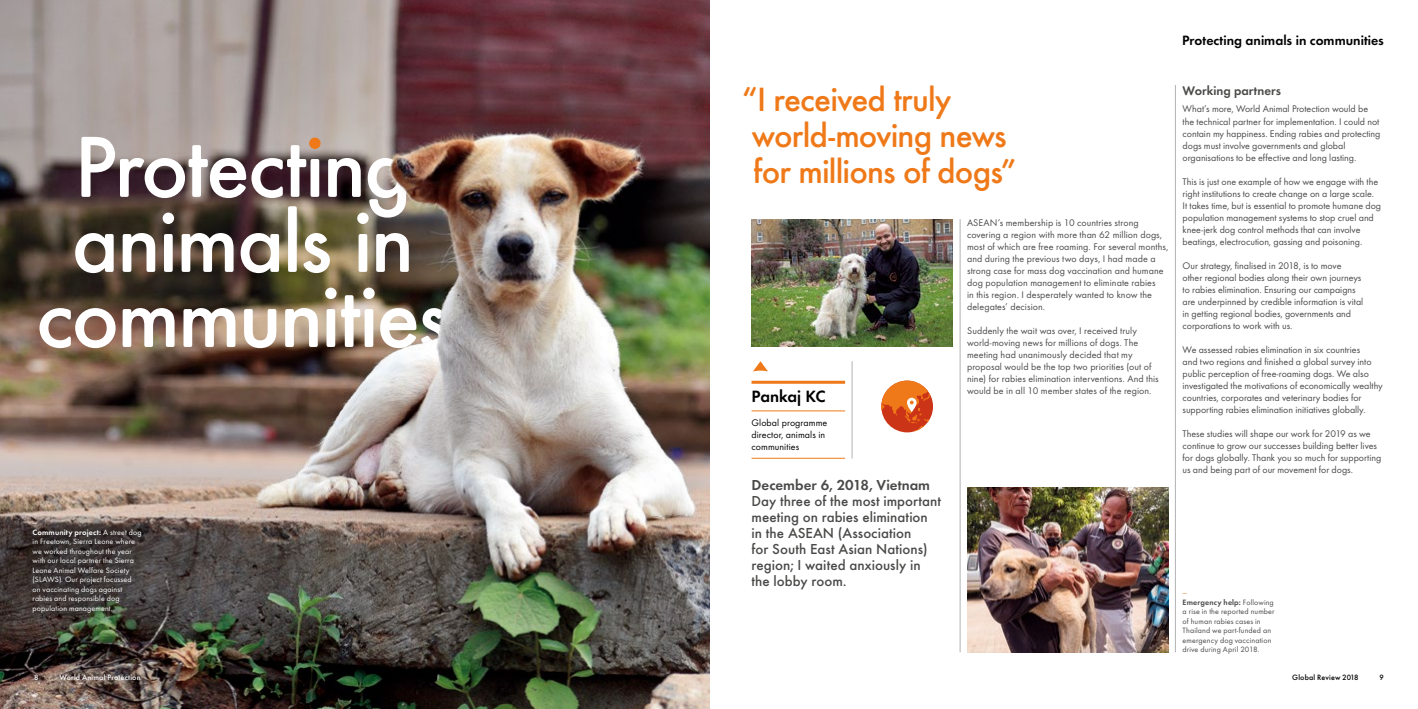
<style>
.page{position:relative;width:1418px;height:709px;background:#fff}
.page>*{position:absolute;margin:0;border:0;box-sizing:border-box;transform-origin:0 0}
.t1{font:500 35px/36px "Futura Round";letter-spacing:-.025em;color:#ef7918}
.t2{font:600 17px "Futura Round";letter-spacing:-.01em;color:#000}
.t3{font:500 15px/16px "Futura Round";color:#4a4a49}
.t4{font:600 15px "Futura Round";color:#4a4a49}
.t5{font:600 14px "Futura Round";color:#000}
.t6{font:600 13px "Futura Round";color:#4a4a49}
.t7{font:10px/12px "Futura Round";letter-spacing:-.005em;color:#4a4a49}
.t8{font:10px/12px "Futura Round";letter-spacing:.005em;color:#000}
.t9{font:8px/9.5px "Futura Round";letter-spacing:.015em;color:#fff}
.t10{font:8px/9.5px "Futura Round";letter-spacing:.015em;color:#4a4a49}
.t11{font:500 8px "Futura Round";letter-spacing:.02em;color:#fff}
.t12{font:500 8px "Futura Round";letter-spacing:.015em;color:#000}
.s1{font-weight:600}
.s2{color:#f28f3c}
</style>
<div class="page">
<img style="left:0;top:0;width:709px;height:709px">
<svg style="left:40px;top:287px;width:407px;height:61px"></svg>
<svg style="left:75px;top:137px;width:334px;height:136px"></svg>
<div style="left:309px;top:137px;width:11px;height:12px;background:#ef7918;border-radius:50%"></div>
<hr style="left:959px;top:219px;width:1px;height:433px;background:#b3b2b2">
<hr style="left:1175px;top:85px;width:1px;height:567px;background:#b3b2b2">
<hr style="left:852px;top:361px;width:1px;height:97px;background:#b3b2b2">
<img style="left:751px;top:219px;width:201px;height:127px">
<img style="left:967px;top:488px;width:201px;height:164px">
<div style="left:24px;top:514px;width:127px;height:106px;background:#000;opacity:.75"></div>
<hr style="left:751px;top:381px;width:94px;height:3px;background:#ef7918">
<hr style="left:751px;top:411px;width:94px;height:1px;background:#ef7918">
<hr style="left:751px;top:458px;width:94px;height:1px;background:#ef7918">
<svg style="left:753px;top:361px;width:15px;height:10px"></svg>
<svg style="left:881px;top:380px;width:52px;height:52px"></svg>
<p class="t9" style="left:33px;top:517px;width:111px">—<br><span class="s1">Community project:</span> A street dog in Freetown, Sierra Leone where we worked throughout the year with our local partner the Sierra<br>Leone Animal Welfare Society (SLAWS). Our project focussed<br>on vaccinating dogs against rabies and responsible dog population management.</p>
<p class="t11" style="left:34px;top:671px;width:6px">8</p>
<p class="t11" style="left:60px;top:671px;width:82px">World Animal Protection</p>
<h3 class="t5" style="left:1182px;top:29px;width:203px">Protecting animals in communities</h3>
<h1 class="t1" style="left:742px;top:78px;width:276px">“I received truly world-moving news for millions of dogs”</h1>
<p class="t7" style="left:967px;top:216px;width:203px">ASEAN’s membership is 10 countries strong covering a region with more than 62 million dogs, most of which are free roaming. For several months, and during the previous two days, I had made a strong case for mass dog vaccination and humane dog population management to eliminate rabies<br>in this region. I desperately wanted to know the delegates’ decision.</p>
<p class="t7" style="left:967px;top:324px;width:193px">Suddenly the wait was over, I received truly world-moving news for millions of dogs. The meeting had unanimously decided that my proposal would be the top two priorities (out of nine) for rabies elimination interventions. And this would be in all 10 member states of the region.</p>
<h2 class="t2" style="left:751px;top:384px;width:76px">Pankaj KC</h2>
<p class="t8" style="left:751px;top:415px;width:77px">Global programme director, animals in communities</p>
<h3 class="t4" style="left:751px;top:473px;width:180px">December 6, 2018, Vietnam</h3>
<h3 class="t3" style="left:751px;top:492px;width:191px">Day three of the most important meeting on rabies elimination in the ASEAN (Association<br>for South East Asian Nations) region; I waited anxiously in the lobby room.</h3>
<h3 class="t6" style="left:1182px;top:81px;width:100px">Working partners</h3>
<p class="t7" style="left:1182px;top:102px;width:199px">What’s more, World Animal Protection would be the technical partner for implementation. I could not contain my happiness. Ending rabies and protecting dogs must involve governments and global organisations to be effective and long lasting.</p>
<p class="t7" style="left:1182px;top:174px;width:200px">This is just one example of how we engage with the right institutions to create change on a large scale.<br>It takes time, but is essential to promote humane dog population management systems to stop cruel and knee-jerk dog control methods that can involve beatings, electrocution, gassing and poisoning.</p>
<p class="t7" style="left:1182px;top:258px;width:182px">Our strategy, finalised in 2018, is to move other regional bodies along their own journeys to rabies elimination. Ensuring our campaigns are underpinned by credible information is vital in getting regional bodies, governments and corporations to work with us.</p>
<p class="t7" style="left:1182px;top:342px;width:202px">We assessed rabies elimination in six countries<br>and two regions and finished a global survey into public perception of free-roaming dogs. We also investigated the motivations of economically wealthy countries, corporates and veterinary bodies for supporting rabies elimination initiatives globally.</p>
<p class="t7" style="left:1182px;top:426px;width:200px">These studies will shape our work for 2019 as we continue to grow our successes building better lives for dogs globally. Thank you so much for supporting us and being part of our movement for dogs.</p>
<p class="t10" style="left:1182px;top:587px;width:93px"><span class="s2">—<br></span><span class="s1">Emergency help:</span> Following a rise in the reported number of human rabies cases in<br>Thailand we part-funded an emergency dog vaccination drive during April 2018.</p>
<p class="t12" style="left:1292px;top:671px;width:68px">Global Review 2018</p>
<p class="t12" style="left:1379px;top:671px;width:6px">9</p>
</div>
